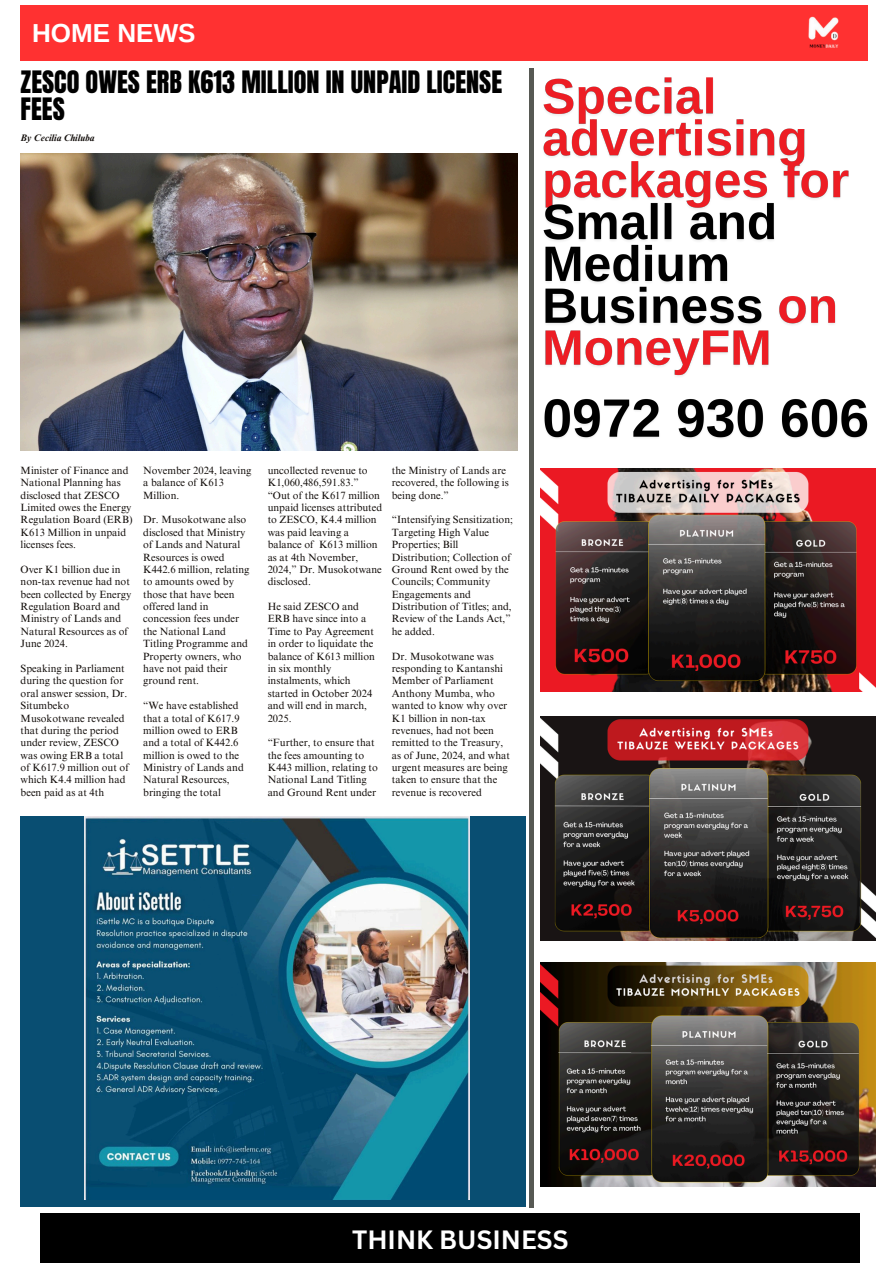
<style>
.page{position:relative;width:893px;height:1263px;background:#fff}
.page>*{position:absolute;margin:0;border:0;box-sizing:border-box;transform-origin:0 0}
.t1{font:26.25px/26.4px "Anton";color:#000}
.t2{font:700 26.03px "Arimo";color:#fff}
.t3{font:700 25.72px "Canva Sans";color:#fff}
.t4{font:10.5px/12.4px "Times NRMT Pro";color:#130e0b}
.t5{font:italic 700 9.45px "Times NRMT Pro";color:#130e0b}
</style>
<div class="page">
<div style="left:40px;top:1213px;width:819px;height:50px;background:#000"></div>
<div style="left:21px;top:5px;width:847px;height:56px;background:#ff3131"></div>
<img style="left:808px;top:16px;width:31px;height:32px">
<hr style="left:529px;top:68px;width:4px;height:1139px;background:#575954">
<img style="left:21px;top:154px;width:496px;height:296px">
<img style="left:541px;top:963px;width:334px;height:223px">
<img style="left:541px;top:717px;width:334px;height:223px">
<img style="left:541px;top:468px;width:334px;height:223px">
<div style="left:21px;top:816px;width:505px;height:391px;background:#094e72"></div>
<img style="left:84px;top:816px;width:385px;height:384px">
<img style="left:543px;top:77px;width:306px;height:300px">
<img style="left:544px;top:399px;width:324px;height:39px">
<h4 class="t2" style="left:32px;top:18px;width:165px">HOME NEWS</h4>
<h4 class="t1" style="left:21px;top:69px;width:483px">ZESCO OWES ERB K613 MILLION IN UNPAID LICENSE<br>FEES</h4>
<h4 class="t5" style="left:21px;top:135px;width:75px">By Cecilia Chiluba</h4>
<h4 class="t4" style="left:21px;top:465px;width:113px">Minister of Finance and<br>National Planning has disclosed that ZESCO<br>Limited owes the Energy<br>Regulation Board (ERB)<br>K613 Million in unpaid licenses fees.</h4>
<h4 class="t4" style="left:21px;top:564px;width:112px">Over K1 billion due in non-tax revenue had not been collected by Energy<br>Regulation Board and<br>Ministry of Lands and<br>Natural Resources as of<br>June 2024.</h4>
<h4 class="t4" style="left:21px;top:663px;width:110px">Speaking in Parliament during the question for oral answer session, Dr.<br>Situmbeko<br>Musokotwane revealed that during the period under review, ZESCO was owing ERB a total of K617.9 million out of which K4.4 million had been paid as at 4th</h4>
<h4 class="t4" style="left:143px;top:465px;width:110px">November 2024, leaving a balance of K613<br>Million.</h4>
<h4 class="t4" style="left:143px;top:515px;width:108px">Dr. Musokotwane also disclosed that Ministry of Lands and Natural<br>Resources is owed<br>K442.6 million, relating to amounts owed by those that have been offered land in concession fees under the National Land<br>Titling Programme and<br>Property owners, who have not paid their ground rent.</h4>
<h4 class="t4" style="left:143px;top:701px;width:102px">“We have established that a total of K617.9 million owed to ERB and a total of K442.6 million is owed to the<br>Ministry of Lands and<br>Natural Resources, bringing the total</h4>
<h4 class="t4" style="left:268px;top:465px;width:116px">uncollected revenue to<br>K1,060,486,591.83.” “Out of the K617 million unpaid licenses attributed to ZESCO, K4.4 million was paid leaving a balance of K613 million as at 4th November,<br>2024,” Dr. Musokotwane disclosed.</h4>
<p class="t4" style="left:268px;top:602px;width:109px">He said ZESCO and<br>ERB have since into a<br>Time to Pay Agreement in order to liquidate the balance of K613 million in six monthly instalments, which started in October 2024 and will end in march,<br>2025.</p>
<p class="t4" style="left:268px;top:738px;width:112px">“Further, to ensure that the fees amounting to<br>K443 million, relating to<br>National Land Titling and Ground Rent under</p>
<p class="t4" style="left:392px;top:465px;width:118px">the Ministry of Lands are recovered, the following is being done.”</p>
<p class="t4" style="left:392px;top:515px;width:123px">“Intensifying Sensitization;<br>Targeting High Value<br>Properties; Bill<br>Distribution; Collection of<br>Ground Rent owed by the<br>Councils; Community<br>Engagements and<br>Distribution of Titles; and,<br>Review of the Lands Act,” he added.</p>
<h2 class="t4" style="left:392px;top:651px;width:120px">Dr. Musokotwane was responding to Kantanshi<br>Member of Parliament<br>Anthony Mumba, who wanted to know why over<br>K1 billion in non-tax revenues, had not been remitted to the Treasury, as of June, 2024, and what urgent measures are being taken to ensure that the revenue is recovered</h2>
<h4 class="t3" style="left:352px;top:1222px;width:218px">THINK BUSINESS</h4>
</div>
